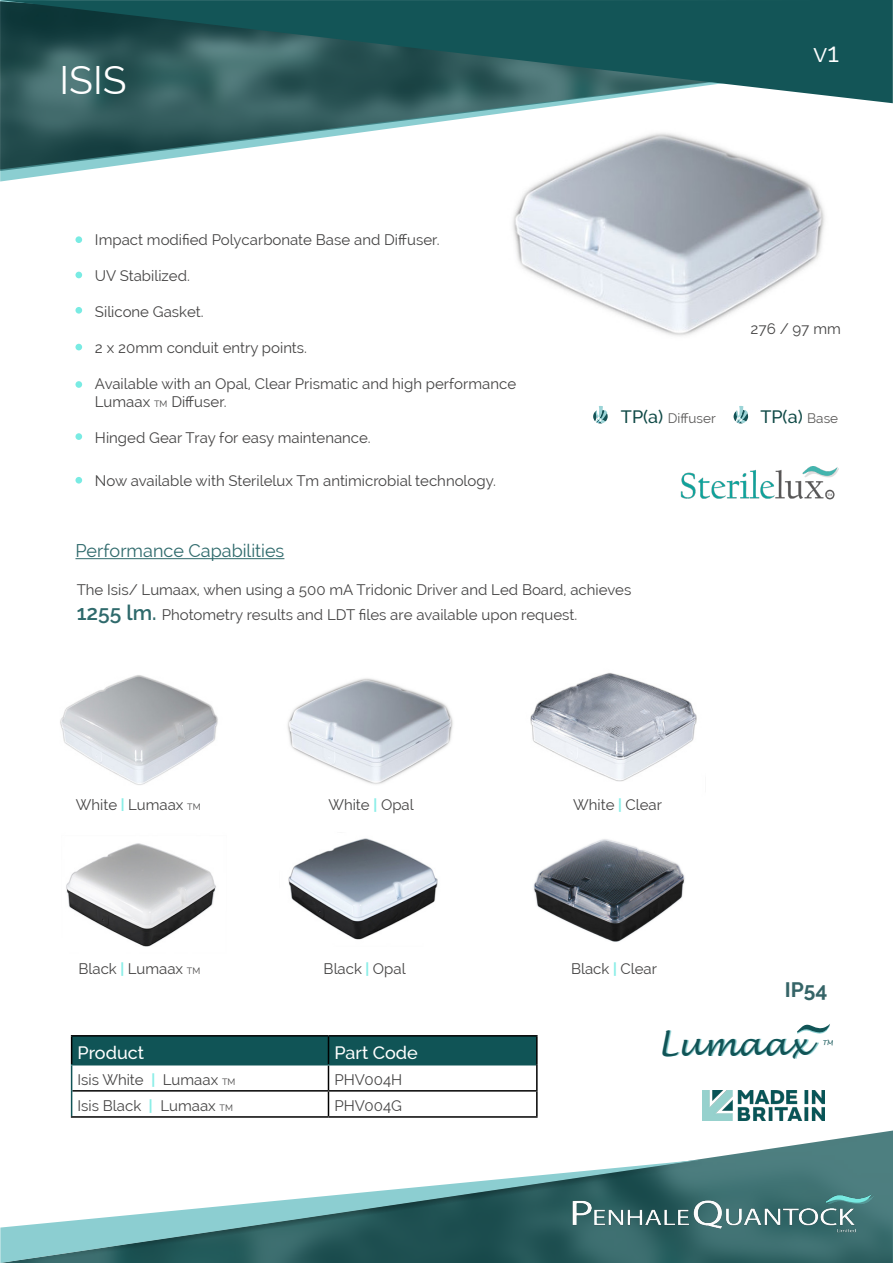
<style>
.page{position:relative;width:893px;height:1263px;background:#fff}
.page>*{position:absolute;margin:0;border:0;box-sizing:border-box;transform-origin:0 0}
.t1{font:39px "Raleway";color:#fff}
.t2{font:italic 32.25px "Lucida Handwriting";color:#115456}
.t3{font:27px "Raleway";color:#fff}
.t4{font:700 21px "Raleway";color:#356467}
.t5{font:18px "Raleway";color:#2f6a6c}
.t6{font:500 18px "Raleway";color:#fff}
.t7{font:500 18px "Raleway";color:#0f4946}
.t8{font:15px/18px "Raleway";color:#454444}
.t9{font:13.5px "Raleway";color:#5a5958}
.t10{font:italic 6.6px "Lucida Handwriting";color:#115456}
.s1{font-size:9px}
.s2{font-weight:500;font-size:18px;color:#0f4946}
.s3{font-weight:400;font-size:13.5px;color:#5a5958}
.s4{font-weight:600;font-size:21px;color:#2f6a6c}
.s5{font-weight:700;color:#8aeee7}
</style>
<div class="page">
<svg style="left:0;top:103px;width:893px;height:68px"></svg>
<svg style="left:0;top:0;width:893px;height:103px;background:#285d5f"></svg>
<svg style="left:695px;top:1130px;width:198px;height:133px"></svg>
<svg style="left:0;top:1160px;width:702px;height:103px"></svg>
<div style="left:75px;top:236px;width:7px;height:7px;background:#79ebe3;border-radius:50%"></div>
<div style="left:75px;top:272px;width:7px;height:6px;background:#79ebe3;border-radius:50%"></div>
<div style="left:75px;top:307px;width:7px;height:7px;background:#79ebe3;border-radius:50%"></div>
<div style="left:75px;top:381px;width:7px;height:7px;background:#79ebe3;border-radius:50%"></div>
<div style="left:75px;top:433px;width:7px;height:7px;background:#79ebe3;border-radius:50%"></div>
<div style="left:75px;top:477px;width:7px;height:7px;background:#79ebe3;border-radius:50%"></div>
<div style="left:75px;top:344px;width:7px;height:6px;background:#79ebe3;border-radius:50%"></div>
<hr style="left:71px;top:1035px;width:257px;height:1px;background:#000">
<hr style="left:328px;top:1035px;width:210px;height:1px;background:#000">
<hr style="left:536px;top:1036px;width:2px;height:29px;background:#000">
<hr style="left:536px;top:1065px;width:2px;height:25px;background:#000">
<hr style="left:328px;top:1090px;width:210px;height:1px;background:#000">
<hr style="left:536px;top:1091px;width:2px;height:25px;background:#000">
<hr style="left:71px;top:1116px;width:257px;height:2px;background:#000">
<hr style="left:328px;top:1116px;width:210px;height:2px;background:#000">
<svg style="left:71px;top:1036px;width:466px;height:80px"></svg>
<img style="left:495px;top:123px;width:372px;height:213px">
<img style="left:287px;top:678px;width:166px;height:107px">
<img style="left:60px;top:675px;width:158px;height:110px">
<img style="left:530px;top:673px;width:167px;height:109px">
<img style="left:288px;top:838px;width:150px;height:102px">
<img style="left:66px;top:843px;width:150px;height:104px">
<img style="left:533px;top:839px;width:152px;height:103px">
<img style="left:569px;top:1195px;width:305px;height:39px">
<svg style="left:797px;top:1024px;width:33px;height:10px"></svg>
<img style="left:680px;top:467px;width:159px;height:33px">
<img style="left:702px;top:1090px;width:123px;height:31px">
<hr style="left:75px;top:558px;width:209px;height:1px;background:#2f6a6c">
<svg style="left:593px;top:406px;width:15px;height:18px"></svg>
<svg style="left:733px;top:406px;width:16px;height:18px"></svg>
<h1 class="t1" style="left:60px;top:57px;width:69px">ISIS</h1>
<p class="t8" style="left:95px;top:230px;width:346px">Impact modified Polycarbonate Base and Diffuser.</p>
<p class="t8" style="left:95px;top:266px;width:96px">UV Stabilized.</p>
<p class="t8" style="left:95px;top:302px;width:110px">Silicone Gasket.</p>
<p class="t8" style="left:95px;top:338px;width:214px">2 x 20mm conduit entry points.</p>
<p class="t8" style="left:95px;top:374px;width:423px">Available with an Opal, Clear Prismatic and high performance<br>Lumaax <span class="s1">TM</span> Diffuser.</p>
<p class="t8" style="left:95px;top:428px;width:277px">Hinged Gear Tray for easy maintenance.</p>
<p class="t8" style="left:95px;top:472px;width:402px">Now available with Sterilelux Tm antimicrobial technology.</p>
<h3 class="t3" style="left:813px;top:37px;width:27px">v1</h3>
<p class="t8" style="left:750px;top:320px;width:92px">276 / 97 mm</p>
<p class="t9" style="left:621px;top:410px;width:96px"><span class="s2">TP(a)</span> Diffuser</p>
<p class="t7" style="left:760px;top:406px;width:79px">TP(a) <span class="s3">Base</span></p>
<p class="t5" style="left:75px;top:540px;width:210px">Performance Capabilities</p>
<p class="t8" style="left:77px;top:577px;width:556px;line-height:25.2px">The Isis/ Lumaax, when using a 500 mA Tridonic Driver and Led Board, achieves<br><span class="s4">1255 lm.</span> Photometry results and LDT files are available upon request.</p>
<p class="t8" style="left:76px;top:795px;width:126px">White <span class="s5">|</span> Lumaax <span class="s1">TM</span></p>
<p class="t8" style="left:328px;top:795px;width:87px">White <span class="s5">|</span> Opal</p>
<p class="t8" style="left:573px;top:795px;width:90px">White <span class="s5">|</span> Clear</p>
<p class="t8" style="left:78px;top:959px;width:123px">Black <span class="s5">|</span> Lumaax <span class="s1">TM</span></p>
<p class="t8" style="left:324px;top:959px;width:84px">Black <span class="s5">|</span> Opal</p>
<p class="t8" style="left:571px;top:959px;width:87px">Black <span class="s5">|</span> Clear</p>
<h3 class="t4" style="left:785px;top:978px;width:44px">IP54</h3>
<p class="t6" style="left:78px;top:1042px;width:68px">Product</p>
<p class="t6" style="left:334px;top:1042px;width:85px">Part Code</p>
<p class="t8" style="left:78px;top:1070px;width:159px">Isis White <span class="s5">|</span> Lumaax <span class="s1">TM</span></p>
<p class="t8" style="left:334px;top:1070px;width:69px">PHV004H</p>
<p class="t8" style="left:78px;top:1096px;width:157px">Isis Black <span class="s5">|</span> Lumaax <span class="s1">TM</span></p>
<p class="t8" style="left:334px;top:1096px;width:69px">PHV004G</p>
<h2 class="t2" style="left:657px;top:1025px;width:153px">Lumaax</h2>
<p class="t10" style="left:822px;top:1039px;width:12px">TM</p>
</div>
